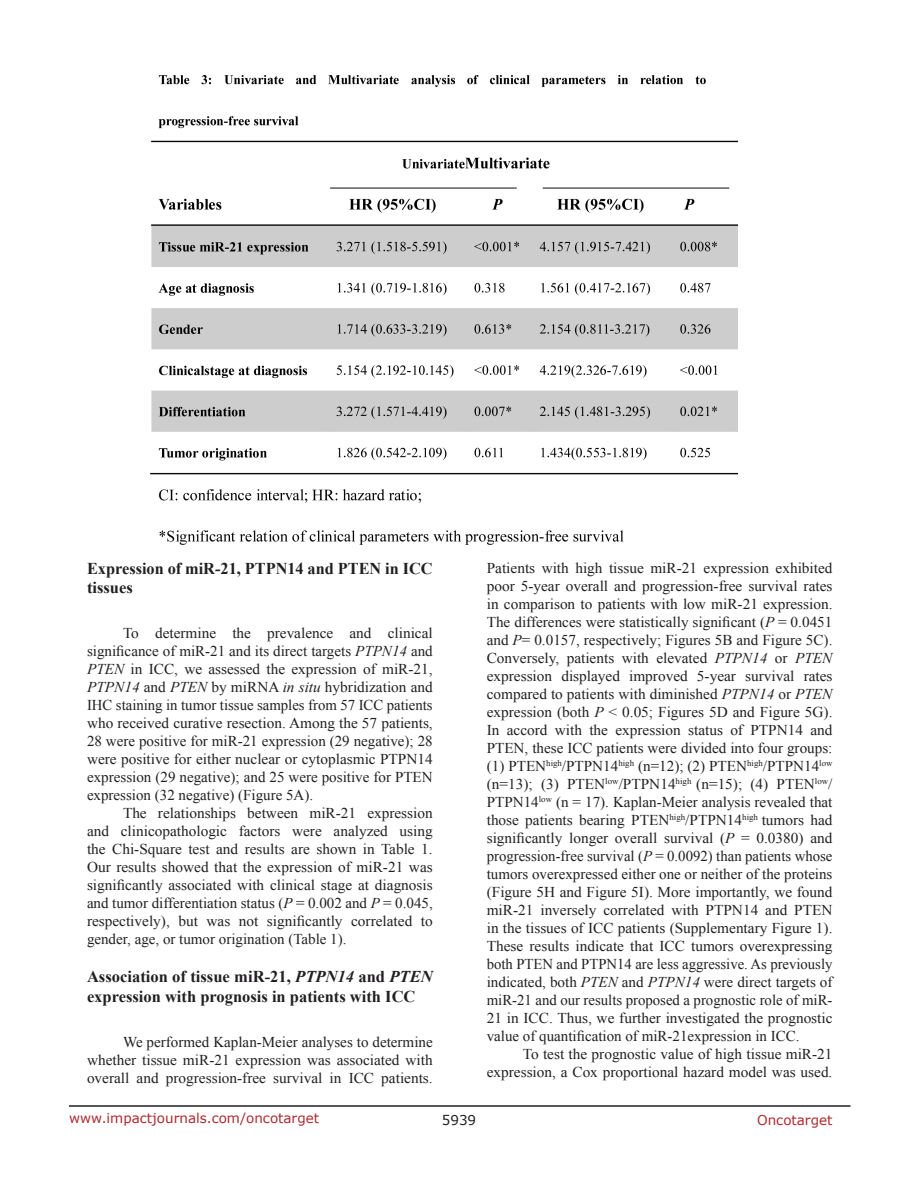
<style>
.page{position:relative;width:918px;height:1188px;background:#fff}
.page>*{position:absolute;margin:0;border:0;box-sizing:border-box;transform-origin:0 0}
.SubHeading{font:700 16.5px/19.8px "Times New Roman";color:#221f22}
.BodyText{font:15px/18px "Times New Roman";color:#221f22;text-align:justify}
.t1{font:13.5px "Verdana";color:#ac2b31}
.t2{font:13.5px "Verdana";color:#221f22}
.s1{font-style:italic}
</style>
<div class="page">
<hr style="left:69px;top:1105px;width:781px;height:2px;background:#231f20">
<img style="left:151px;top:76px;width:587px;height:468px">
<p class="SubHeading" style="left:87px;top:558px;width:347px">Expression of miR-21, PTPN14 and PTEN in ICC tissues</p>
<p class="BodyText" style="left:87px;top:624px;width:347px;text-indent:36px">To determine the prevalence and clinical significance of miR-21 and its direct targets <span class="s1">PTPN14</span> and <span class="s1">PTEN</span> in ICC, we assessed the expression of miR-21, <span class="s1">PTPN14</span> and <span class="s1">PTEN</span> by miRNA <span class="s1">in situ</span> hybridization and IHC staining in tumor tissue samples from 57 ICC patients who received curative resection. Among the 57 patients, 28 were positive for miR-21 expression (29 negative); 28 were positive for either nuclear or cytoplasmic PTPN14 expression (29 negative); and 25 were positive for PTEN expression (32 negative) (Figure 5A).</p>
<p class="BodyText" style="left:87px;top:804px;width:347px;text-indent:36px">The relationships between miR-21 expression and clinicopathologic factors were analyzed using the Chi-Square test and results are shown in Table 1.<br>Our results showed that the expression of miR-21 was significantly associated with clinical stage at diagnosis and tumor differentiation status (<span class="s1">P</span> = 0.002 and <span class="s1">P</span> = 0.045, respectively), but was not significantly correlated to gender, age, or tumor origination (Table 1).</p>
<p class="SubHeading" style="left:87px;top:966px;width:347px">Association of tissue miR-21, <span class="s1">PTPN14</span> and <span class="s1">PTEN </span>expression with prognosis in patients with ICC</p>
<p class="BodyText" style="left:87px;top:1033px;width:347px;text-indent:36px">We performed Kaplan-Meier analyses to determine whether tissue miR-21 expression was associated with overall and progression-free survival in ICC patients.</p>
<p class="BodyText" style="left:487px;top:559px;width:347px">Patients with high tissue miR-21 expression exhibited poor 5-year overall and progression-free survival rates in comparison to patients with low miR-21 expression.<br>The differences were statistically significant (<span class="s1">P</span> = 0.0451 and <span class="s1">P</span>= 0.0157, respectively; Figures 5B and Figure 5C).<br>Conversely, patients with elevated <span class="s1">PTPN14</span> or <span class="s1">PTEN </span>expression displayed improved 5-year survival rates compared to patients with diminished <span class="s1">PTPN14</span> or <span class="s1">PTEN </span>expression (both <span class="s1">P</span> &lt; 0.05; Figures 5D and Figure 5G).<br>In accord with the expression status of PTPN14 and PTEN, these ICC patients were divided into four groups: (1) PTEN<sup>high</sup>/PTPN14<sup>high</sup> (n=12); (2) PTEN<sup>high</sup>/PTPN14<sup>low </sup>(n=13); (3) PTEN<sup>low</sup>/PTPN14<sup>high</sup> (n=15); (4) PTEN<sup>low</sup>/ PTPN14<sup>low</sup> (n = 17). Kaplan-Meier analysis revealed that those patients bearing PTEN<sup>high</sup>/PTPN14<sup>high</sup> tumors had significantly longer overall survival (<span class="s1">P</span> = 0.0380) and progression-free survival (<span class="s1">P</span> = 0.0092) than patients whose tumors overexpressed either one or neither of the proteins (Figure 5H and Figure 5I). More importantly, we found miR-21 inversely correlated with PTPN14 and PTEN in the tissues of ICC patients (Supplementary Figure 1).<br>These results indicate that ICC tumors overexpressing both PTEN and PTPN14 are less aggressive. As previously indicated, both <span class="s1">PTEN</span> and <span class="s1">PTPN14</span> were direct targets of miR-21 and our results proposed a prognostic role of miR-21 in ICC. Thus, we further investigated the prognostic value of quantification of miR-21expression in ICC.</p>
<p class="BodyText" style="left:487px;top:1045px;width:347px;text-align:right">To test the prognostic value of high tissue miR-21 expression, a Cox proportional hazard model was used.</p>
<p class="t1" style="left:69px;top:1109px;width:252px">www.impactjournals.com/oncotarget</p>
<p class="t2" style="left:442px;top:1111px;width:36px">5939</p>
<p class="t1" style="left:757px;top:1111px;width:77px">Oncotarget</p>
</div>
